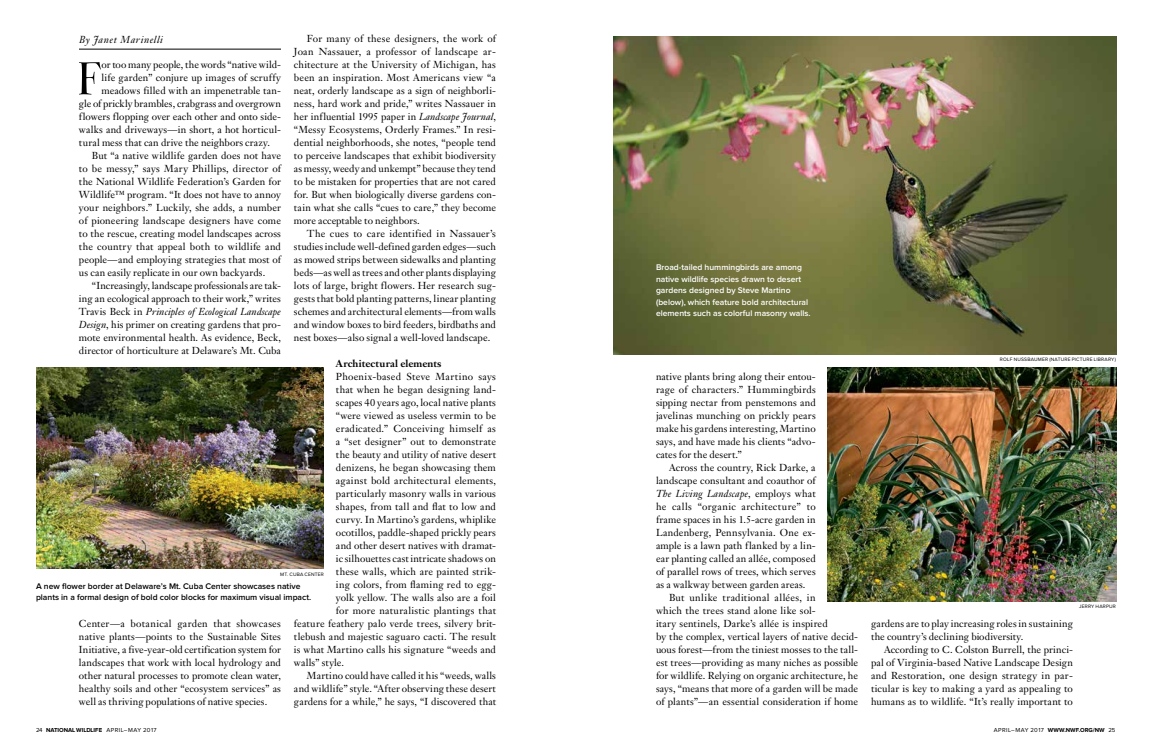
<style>
.page{position:relative;width:1152px;height:756px;background:#fff}
.page>*{position:absolute;margin:0;border:0;box-sizing:border-box;transform-origin:0 0}
.t1{font:50.2px "Janson Antiqua SBOP";color:#000}
.t2{font:10px/13px "Janson Text LT Std";letter-spacing:.01em;color:#000;text-align:justify}
.t3{font:italic 10px "Janson Text LT Std";letter-spacing:.02em;color:#000}
.t4{font:10px "Janson Text LT Std";letter-spacing:.03em;color:#000}
.t5{font:700 10px "Janson Text LT Std";letter-spacing:.005em;color:#000}
.t6{font:italic 10px "Janson Text LT Std";letter-spacing:.06em;color:#000}
.t7{font:600 8.5px/11.5px "Proxima Nova";color:#fff}
.t8{font:600 8.5px/11.5px "Proxima Nova";color:#000}
.t9{font:700 6px "Proxima Nova";letter-spacing:-.005em;color:#000}
.t10{font:6px "Proxima Nova";letter-spacing:.075em;color:#000}
.t11{font:5px "Proxima Nova";letter-spacing:.04em;color:#000}
.s1{font-style:italic}
.s2{font-style:normal}
.s3{font-weight:400}
.s4{font-weight:700}
</style>
<div class="page">
<hr style="left:79px;top:49px;width:202px;height:1px;background:#000">
<img style="left:36px;top:368px;width:288px;height:201px">
<img style="left:613px;top:36px;width:503px;height:318px">
<img style="left:828px;top:368px;width:288px;height:234px">
<p class="t2" style="left:294px;top:32px;width:204px;text-indent:13px">For many of these designers, the work of Joan Nassauer, a professor of landscape ar&shy;chitecture at the University of Michigan, has been an inspiration. Most Americans view “a neat, orderly landscape as a sign of neighborli&shy;ness, hard work and pride,” writes Nassauer in her influential 1995 paper in <span class="s1">Landscape Journal</span>, “Messy Ecosystems, Orderly Frames.” In resi&shy;dential neighborhoods, she notes, “people tend to perceive landscapes that exhibit biodiversity as messy, weedy and unkempt” because they tend to be mistaken for properties that are not cared for. But when biologically diverse gardens con&shy;tain what she calls “cues to care,” they become more acceptable to neighbors.</p>
<p class="t2" style="left:294px;top:227px;width:204px;text-indent:13px">The cues to care identified in Nassauer’s studies include well-defined garden edges—such as mowed strips between sidewalks and planting beds—as well as trees and other plants displaying lots of large, bright flowers. Her research sug&shy;gests that bold planting patterns, linear planting schemes and architectural elements—from walls and window boxes to bird feeders, birdbaths and nest boxes—also signal a well-loved landscape.</p>
<p class="t5" style="left:336px;top:358px;width:107px">Architectural elements</p>
<p class="t4" style="left:336px;top:371px;width:162px">Phoenix-based Steve Martino says</p>
<p class="t2" style="left:336px;top:383px;width:162px">that when he began designing land-</p>
<p class="t2" style="left:336px;top:396px;width:161px">scapes 40 years ago, local native plants</p>
<p class="t2" style="left:336px;top:409px;width:162px">“were viewed as useless vermin to be</p>
<p class="t2" style="left:336px;top:422px;width:162px">eradicated.” Conceiving himself as</p>
<p class="t2" style="left:336px;top:435px;width:162px">a “set designer” out to demonstrate</p>
<p class="t2" style="left:336px;top:448px;width:162px">the beauty and utility of native desert</p>
<p class="t2" style="left:336px;top:461px;width:161px">denizens, he began showcasing them</p>
<p class="t2" style="left:336px;top:474px;width:161px">against bold architectural elements,</p>
<p class="t2" style="left:336px;top:487px;width:162px">particularly masonry walls in various</p>
<p class="t2" style="left:336px;top:500px;width:161px">shapes, from tall and flat to low and</p>
<p class="t2" style="left:336px;top:513px;width:161px">curvy. In Martino’s gardens, whiplike</p>
<p class="t2" style="left:336px;top:526px;width:162px">ocotillos, paddle-shaped prickly pears</p>
<p class="t2" style="left:336px;top:539px;width:162px">and other desert natives with dramat-</p>
<p class="t2" style="left:336px;top:552px;width:161px">ic silhouettes cast intricate shadows on</p>
<p class="t2" style="left:336px;top:565px;width:162px">these walls, which are painted strik-</p>
<p class="t2" style="left:336px;top:578px;width:161px">ing colors, from flaming red to egg-</p>
<p class="t2" style="left:336px;top:591px;width:162px">yolk yellow. The walls also are a foil</p>
<p class="t2" style="left:336px;top:604px;width:162px">for more naturalistic plantings that</p>
<p class="t2" style="left:294px;top:617px;width:204px">feature feathery palo verde trees, silvery brit-</p>
<p class="t2" style="left:294px;top:630px;width:204px">tlebush and majestic saguaro cacti. The result</p>
<p class="t2" style="left:294px;top:643px;width:203px">is what Martino calls his signature “weeds and</p>
<p class="t2" style="left:294px;top:656px;width:52px">walls” style.</p>
<p class="t2" style="left:307px;top:669px;width:191px">Martino could have called it his “weeds, walls</p>
<p class="t2" style="left:294px;top:682px;width:203px">and wildlife” style. “After observing these desert</p>
<p class="t2" style="left:294px;top:695px;width:204px">gardens for a while,” he says, “I discovered that</p>
<p class="t6" style="left:79px;top:33px;width:86px">By Janet Marinelli</p>
<h1 class="t1" style="left:77px;top:53px;width:26px">F</h1>
<p class="t2" style="left:101px;top:58px;width:181px">or too many people, the words “native wild-</p>
<p class="t2" style="left:101px;top:71px;width:181px">life garden” conjure up images of scruffy</p>
<p class="t2" style="left:101px;top:84px;width:181px">meadows filled with an impenetrable tan-</p>
<p class="t2" style="left:79px;top:97px;width:204px">gle of prickly brambles, crabgrass and overgrown</p>
<p class="t2" style="left:79px;top:110px;width:204px">flowers flopping over each other and onto side-</p>
<p class="t2" style="left:79px;top:123px;width:204px">walks and driveways—in short, a hot horticul-</p>
<p class="t2" style="left:79px;top:136px;width:193px">tural mess that can drive the neighbors crazy.</p>
<p class="t2" style="left:92px;top:149px;width:191px">But “a native wildlife garden does not have</p>
<p class="t2" style="left:79px;top:162px;width:203px">to be messy,” says Mary Phillips, director of</p>
<p class="t2" style="left:79px;top:175px;width:204px">the National Wildlife Federation’s Garden for</p>
<p class="t2" style="left:79px;top:188px;width:203px">Wildlife™ program. “It does not have to annoy</p>
<p class="t2" style="left:79px;top:201px;width:204px">your neighbors.” Luckily, she adds, a number</p>
<p class="t2" style="left:79px;top:214px;width:204px">of pioneering landscape designers have come</p>
<p class="t2" style="left:79px;top:227px;width:203px">to the rescue, creating model landscapes across</p>
<p class="t2" style="left:79px;top:240px;width:203px">the country that appeal both to wildlife and</p>
<p class="t2" style="left:79px;top:253px;width:204px">people—and employing strategies that most of</p>
<p class="t2" style="left:79px;top:266px;width:188px">us can easily replicate in our own backyards.</p>
<p class="t2" style="left:92px;top:279px;width:190px">“Increasingly, landscape professionals are tak-</p>
<p class="t2" style="left:79px;top:292px;width:203px">ing an ecological approach to their work,” writes</p>
<p class="t3" style="left:79px;top:305px;width:204px"><span class="s2">Travis Beck in</span> Principles of Ecological Landscape</p>
<p class="t2" style="left:79px;top:318px;width:204px"><span class="s1">Design</span>, his primer on creating gardens that pro-</p>
<p class="t2" style="left:79px;top:331px;width:203px">mote environmental health. As evidence, Beck,</p>
<p class="t2" style="left:79px;top:344px;width:204px">director of horticulture at Delaware’s Mt. Cuba</p>
<p class="t11" style="left:280px;top:571px;width:45px">MT. CUBA CENTER</p>
<p class="t8" style="left:36px;top:580px;width:277px">A new flower border at Delaware’s Mt. Cuba Center showcases native plants in a formal design of bold color blocks for maximum visual impact.</p>
<p class="t2" style="left:79px;top:617px;width:204px">Center—a botanical garden that showcases native plants—points to the Sustainable Sites Initiative, a five-year-old certification system for landscapes that work with local hydrology and other natural processes to promote clean water, healthy soils and other “ecosystem services” as well as thriving populations of native species.</p>
<p class="t7" style="left:656px;top:262px;width:156px">Broad-tailed hummingbirds are among native wildlife species drawn to desert gardens designed by Steve Martino (below), which feature bold architectural elements such as colorful masonry walls.</p>
<p class="t2" style="left:656px;top:370px;width:161px">native plants bring along their entou&shy;rage of characters.” Hummingbirds sipping nectar from penstemons and javelinas munching on prickly pears make his gardens interesting, Martino says, and have made his clients “advo&shy;cates for the desert.”</p>
<p class="t2" style="left:656px;top:461px;width:161px;text-indent:13px">Across the country, Rick Darke, a landscape consultant and coauthor of <span class="s1">The Living Landscape</span>, employs what he calls “organic architecture” to frame spaces in his 1.5-acre garden in Landenberg, Pennsylvania. One ex&shy;ample is a lawn path flanked by a lin&shy;ear planting called an allée, composed of parallel rows of trees, which serves as a walkway between garden areas.</p>
<p class="t2" style="left:656px;top:591px;width:204px;text-align:left;text-indent:13px">But unlike traditional allées, in<br>which the trees stand alone like sol-<br>itary sentinels, Darke’s allée is inspired<br>by the complex, vertical layers of native decid&shy;uous forest—from the tiniest mosses to the tall&shy;est trees—providing as many niches as possible for wildlife. Relying on organic architecture, he says, “means that more of a garden will be made of plants”—an essential consideration if home</p>
<p class="t11" style="left:1000px;top:357px;width:118px">ROLF NUSSBAUMER (NATURE PICTURE LIBRARY)</p>
<p class="t11" style="left:1079px;top:604px;width:38px">JERRY HARPUR</p>
<p class="t2" style="left:871px;top:617px;width:204px">gardens are to play increasing roles in sustaining the country’s declining biodiversity.</p>
<p class="t2" style="left:871px;top:643px;width:204px;text-indent:13px">According to C. Colston Burrell, the princi&shy;pal of Virginia-based Native Landscape Design and Restoration, one design strategy in par&shy;ticular is key to making a yard as appealing to humans as to wildlife. “It’s really important to</p>
<p class="t9" style="left:36px;top:726px;width:122px"><span class="s3">24</span> NATIONAL WILDLIFE <span class="s3">APRIL–MAY 2017</span></p>
<p class="t10" style="left:994px;top:726px;width:123px">APRIL–MAY 2017 <span class="s4">WWW.NWF.ORG/NW</span> 25</p>
</div>
